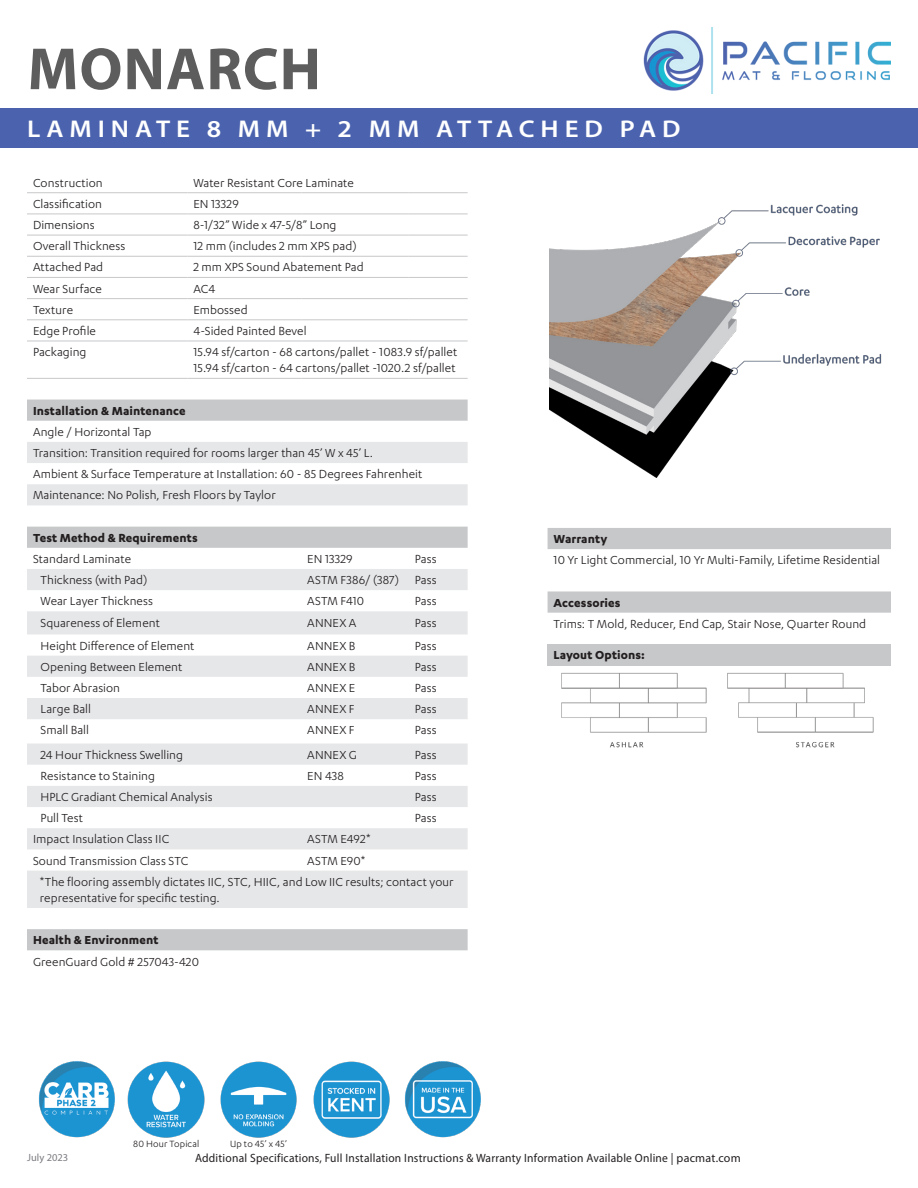
<style>
.page{position:relative;width:918px;height:1188px;background:#fff}
.page>*{position:absolute;margin:0;border:0;box-sizing:border-box;transform-origin:0 0}
.t1{font:700 60px "Myriad Pro";letter-spacing:.02em;color:#5d5d5d}
.t2{font:600 24.3px "Myriad Pro";letter-spacing:.22em;color:#fff;scale:1.11 1}
.Table_Cell{font:13.5px/16.2px "Karbon";letter-spacing:.005em;color:#231f20}
.Table_Header{font:700 13.5px "Karbon";letter-spacing:.01em;color:#231f20}
.t3{font:12px "Myriad Pro";letter-spacing:.02em;color:#231f20;scale:.96 1}
.t4{font:10.5px "Karbon";letter-spacing:.015em;color:#231f20}
.t5{font:10.5px "Myriad Pro";letter-spacing:.01em;color:#7c7c82}
</style>
<div class="page">
<div style="left:0;top:109px;width:918px;height:39px;background:#4b63ae"></div>
<img style="left:549px;top:204px;width:332px;height:273px">
<svg style="left:27px;top:400px;width:441px;height:550px"></svg>
<svg style="left:27px;top:442px;width:441px;height:466px;fill:#e6e7e9"></svg>
<hr style="left:27px;top:192px;width:160px;height:1px;background:#c7c8ca">
<hr style="left:187px;top:192px;width:114px;height:1px;background:#c7c8ca">
<hr style="left:301px;top:192px;width:108px;height:1px;background:#c7c8ca">
<hr style="left:409px;top:192px;width:59px;height:1px;background:#c7c8ca">
<hr style="left:27px;top:214px;width:160px;height:1px;background:#c7c8ca">
<hr style="left:187px;top:214px;width:114px;height:1px;background:#c7c8ca">
<hr style="left:301px;top:214px;width:108px;height:1px;background:#c7c8ca">
<hr style="left:409px;top:214px;width:59px;height:1px;background:#c7c8ca">
<hr style="left:27px;top:235px;width:160px;height:1px;background:#c7c8ca">
<hr style="left:187px;top:235px;width:114px;height:1px;background:#c7c8ca">
<hr style="left:301px;top:235px;width:108px;height:1px;background:#c7c8ca">
<hr style="left:409px;top:235px;width:59px;height:1px;background:#c7c8ca">
<hr style="left:27px;top:256px;width:160px;height:1px;background:#c7c8ca">
<hr style="left:187px;top:256px;width:114px;height:1px;background:#c7c8ca">
<hr style="left:301px;top:256px;width:108px;height:1px;background:#c7c8ca">
<hr style="left:409px;top:256px;width:59px;height:1px;background:#c7c8ca">
<hr style="left:27px;top:277px;width:160px;height:1px;background:#c7c8ca">
<hr style="left:187px;top:277px;width:114px;height:1px;background:#c7c8ca">
<hr style="left:301px;top:277px;width:108px;height:1px;background:#c7c8ca">
<hr style="left:409px;top:277px;width:59px;height:1px;background:#c7c8ca">
<hr style="left:27px;top:298px;width:160px;height:1px;background:#c7c8ca">
<hr style="left:187px;top:298px;width:114px;height:1px;background:#c7c8ca">
<hr style="left:301px;top:298px;width:108px;height:1px;background:#c7c8ca">
<hr style="left:409px;top:298px;width:59px;height:1px;background:#c7c8ca">
<hr style="left:27px;top:320px;width:160px;height:1px;background:#c7c8ca">
<hr style="left:187px;top:320px;width:114px;height:1px;background:#c7c8ca">
<hr style="left:301px;top:320px;width:108px;height:1px;background:#c7c8ca">
<hr style="left:409px;top:320px;width:59px;height:1px;background:#c7c8ca">
<hr style="left:27px;top:341px;width:160px;height:1px;background:#c7c8ca">
<hr style="left:187px;top:341px;width:114px;height:1px;background:#c7c8ca">
<hr style="left:301px;top:341px;width:108px;height:1px;background:#c7c8ca">
<hr style="left:409px;top:341px;width:59px;height:1px;background:#c7c8ca">
<hr style="left:27px;top:378px;width:160px;height:1px;background:#c7c8ca">
<hr style="left:187px;top:378px;width:114px;height:1px;background:#c7c8ca">
<hr style="left:301px;top:378px;width:108px;height:1px;background:#c7c8ca">
<hr style="left:409px;top:378px;width:59px;height:1px;background:#c7c8ca">
<div style="left:548px;top:644px;width:343px;height:21px;background:#c7c8ca"></div>
<img style="left:561px;top:672px;width:313px;height:76px">
<svg style="left:548px;top:528px;width:343px;height:85px"></svg>
<img style="left:39px;top:1061px;width:76px;height:77px">
<img style="left:127px;top:1061px;width:78px;height:77px">
<img style="left:220px;top:1061px;width:77px;height:77px">
<img style="left:313px;top:1061px;width:77px;height:77px">
<img style="left:405px;top:1061px;width:76px;height:77px">
<img style="left:644px;top:27px;width:247px;height:66px">
<p class="t1" style="left:28px;top:30px;width:295px">MONARCH</p>
<p class="t2" style="left:27px;top:113px;width:590px">LAMINATE 8 MM + 2 MM ATTACHED PAD</p>
<p class="Table_Cell" style="left:33px;top:174px;width:71px">Construction</p>
<p class="Table_Cell" style="left:193px;top:174px;width:162px">Water Resistant Core Laminate</p>
<p class="Table_Cell" style="left:33px;top:195px;width:71px">Classification</p>
<p class="Table_Cell" style="left:193px;top:195px;width:47px">EN 13329</p>
<p class="Table_Cell" style="left:33px;top:217px;width:63px">Dimensions</p>
<p class="Table_Cell" style="left:193px;top:217px;width:145px">8-1/32” Wide x 47-5/8” Long</p>
<p class="Table_Cell" style="left:33px;top:238px;width:94px">Overall Thickness</p>
<p class="Table_Cell" style="left:193px;top:238px;width:165px">12 mm (includes 2 mm XPS pad)</p>
<p class="Table_Cell" style="left:33px;top:259px;width:72px">Attached Pad</p>
<p class="Table_Cell" style="left:193px;top:259px;width:172px">2 mm XPS Sound Abatement Pad</p>
<p class="Table_Cell" style="left:33px;top:280px;width:70px">Wear Surface</p>
<p class="Table_Cell" style="left:193px;top:280px;width:23px">AC4</p>
<p class="Table_Cell" style="left:33px;top:301px;width:42px">Texture</p>
<p class="Table_Cell" style="left:193px;top:301px;width:56px">Embossed</p>
<p class="Table_Cell" style="left:33px;top:322px;width:64px">Edge Profile</p>
<p class="Table_Cell" style="left:193px;top:322px;width:115px">4-Sided Painted Bevel</p>
<p class="Table_Cell" style="left:33px;top:344px;width:55px">Packaging</p>
<p class="Table_Cell" style="left:193px;top:344px;width:265px">15.94 sf/carton - 68 cartons/pallet - 1083.9 sf/pallet</p>
<p class="Table_Cell" style="left:193px;top:360px;width:264px">15.94 sf/carton - 64 cartons/pallet -1020.2 sf/pallet</p>
<p class="Table_Header" style="left:33px;top:403px;width:154px">Installation &amp; Maintenance</p>
<p class="Table_Cell" style="left:33px;top:423px;width:120px">Angle / Horizontal Tap</p>
<p class="Table_Cell" style="left:33px;top:445px;width:342px">Transition: Transition required for rooms larger than 45’ W x 45’ L.</p>
<p class="Table_Cell" style="left:33px;top:466px;width:391px">Ambient &amp; Surface Temperature at Installation: 60 - 85 Degrees Fahrenheit</p>
<p class="Table_Cell" style="left:33px;top:487px;width:244px">Maintenance: No Polish, Fresh Floors by Taylor</p>
<p class="Table_Header" style="left:33px;top:530px;width:166px">Test Method &amp; Requirements</p>
<p class="Table_Cell" style="left:33px;top:550px;width:100px">Standard Laminate</p>
<p class="Table_Cell" style="left:307px;top:550px;width:47px">EN 13329</p>
<p class="Table_Cell" style="left:415px;top:550px;width:23px">Pass</p>
<p class="Table_Cell" style="left:40px;top:572px;width:108px">Thickness (with Pad)</p>
<p class="Table_Cell" style="left:307px;top:572px;width:93px">ASTM F386/ (387)</p>
<p class="Table_Cell" style="left:415px;top:572px;width:23px">Pass</p>
<p class="Table_Cell" style="left:40px;top:593px;width:114px">Wear Layer Thickness</p>
<p class="Table_Cell" style="left:307px;top:593px;width:58px">ASTM F410</p>
<p class="Table_Cell" style="left:415px;top:593px;width:23px">Pass</p>
<p class="Table_Cell" style="left:40px;top:614px;width:121px">Squareness of Element</p>
<p class="Table_Cell" style="left:307px;top:614px;width:51px">ANNEX A</p>
<p class="Table_Cell" style="left:415px;top:614px;width:23px">Pass</p>
<p class="Table_Cell" style="left:40px;top:637px;width:156px">Height Difference of Element</p>
<p class="Table_Cell" style="left:307px;top:637px;width:50px">ANNEX B</p>
<p class="Table_Cell" style="left:415px;top:637px;width:23px">Pass</p>
<p class="Table_Cell" style="left:40px;top:658px;width:143px">Opening Between Element</p>
<p class="Table_Cell" style="left:307px;top:658px;width:50px">ANNEX B</p>
<p class="Table_Cell" style="left:415px;top:658px;width:23px">Pass</p>
<p class="Table_Cell" style="left:40px;top:679px;width:81px">Tabor Abrasion</p>
<p class="Table_Cell" style="left:307px;top:679px;width:50px">ANNEX E</p>
<p class="Table_Cell" style="left:415px;top:679px;width:23px">Pass</p>
<p class="Table_Cell" style="left:40px;top:701px;width:52px">Large Ball</p>
<p class="Table_Cell" style="left:307px;top:701px;width:49px">ANNEX F</p>
<p class="Table_Cell" style="left:415px;top:701px;width:23px">Pass</p>
<p class="Table_Cell" style="left:40px;top:722px;width:50px">Small Ball</p>
<p class="Table_Cell" style="left:307px;top:722px;width:49px">ANNEX F</p>
<p class="Table_Cell" style="left:415px;top:722px;width:23px">Pass</p>
<p class="Table_Cell" style="left:40px;top:746px;width:144px">24 Hour Thickness Swelling</p>
<p class="Table_Cell" style="left:307px;top:746px;width:51px">ANNEX G</p>
<p class="Table_Cell" style="left:415px;top:746px;width:23px">Pass</p>
<p class="Table_Cell" style="left:40px;top:767px;width:116px">Resistance to Staining</p>
<p class="Table_Cell" style="left:307px;top:767px;width:38px">EN 438</p>
<p class="Table_Cell" style="left:415px;top:767px;width:23px">Pass</p>
<p class="Table_Cell" style="left:40px;top:788px;width:174px">HPLC Gradiant Chemical Analysis</p>
<p class="Table_Cell" style="left:415px;top:788px;width:23px">Pass</p>
<p class="Table_Cell" style="left:40px;top:810px;width:44px">Pull Test</p>
<p class="Table_Cell" style="left:415px;top:810px;width:23px">Pass</p>
<p class="Table_Cell" style="left:33px;top:831px;width:138px">Impact Insulation Class IIC</p>
<p class="Table_Cell" style="left:307px;top:831px;width:65px">ASTM E492*</p>
<p class="Table_Cell" style="left:33px;top:852px;width:157px">Sound Transmission Class STC</p>
<p class="Table_Cell" style="left:307px;top:852px;width:60px">ASTM E90*</p>
<p class="Table_Cell" style="left:40px;top:873px;width:415px">*The flooring assembly dictates IIC, STC, HIIC, and Low IIC results; contact your representative for specific testing.</p>
<p class="Table_Header" style="left:33px;top:933px;width:127px">Health &amp; Environment</p>
<p class="Table_Cell" style="left:33px;top:953px;width:167px">GreenGuard Gold # 257043-420</p>
<p class="t4" style="left:133px;top:1138px;width:68px">80 Hour Topical</p>
<p class="t4" style="left:230px;top:1138px;width:58px">Up to 45’ x 45’</p>
<p class="Table_Header" style="left:554px;top:531px;width:55px">Warranty</p>
<p class="Table_Cell" style="left:554px;top:552px;width:328px">10 Yr Light Commercial, 10 Yr Multi-Family, Lifetime Residential</p>
<p class="Table_Header" style="left:554px;top:595px;width:68px">Accessories</p>
<p class="Table_Cell" style="left:554px;top:615px;width:314px">Trims: T Mold, Reducer, End Cap, Stair Nose, Quarter Round</p>
<p class="Table_Header" style="left:554px;top:647px;width:93px">Layout Options:</p>
<p class="t5" style="left:27px;top:1151px;width:43px">July 2023</p>
<p class="t3" style="left:195px;top:1150px;width:570px">Additional Specifications, Full Installation Instructions &amp; Warranty Information Available Online | pacmat.com</p>
</div>
